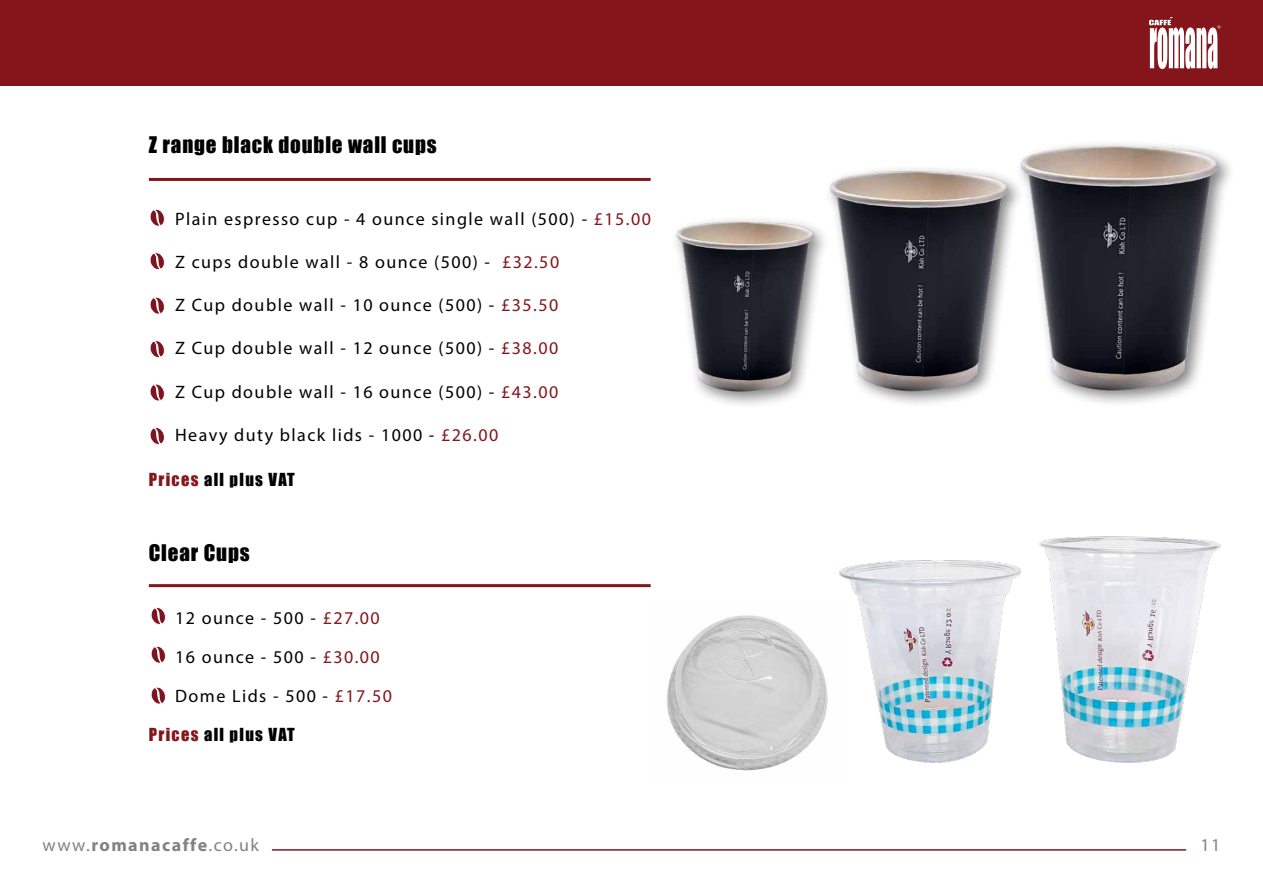
<style>
.page{position:relative;width:1263px;height:893px;background:#fff}
.page>*{position:absolute;margin:0;border:0;box-sizing:border-box;transform-origin:0 0}
.t1{font:21px "Impact";letter-spacing:.04em;color:#000}
.t2{font:18px/39px "Myriad Pro";letter-spacing:.08em;color:#000}
.t3{font:700 18px "Myriad Pro";letter-spacing:.08em;color:#808285}
.t4{font:18px "Myriad Pro";color:#808285}
.t5{font:16.5px "Impact";letter-spacing:.08em;color:#000}
.s1{color:#84161b}
.s2{font-weight:400}
</style>
<div class="page">
<div style="left:0;top:0;width:1263px;height:85px;background:#84161b"></div>
<svg style="left:1149px;top:17px;width:71px;height:52px"></svg>
<svg style="left:150px;top:209px;width:15px;height:18px"></svg>
<svg style="left:150px;top:297px;width:15px;height:17px"></svg>
<svg style="left:150px;top:252px;width:15px;height:18px"></svg>
<svg style="left:150px;top:340px;width:15px;height:18px"></svg>
<svg style="left:150px;top:384px;width:15px;height:17px"></svg>
<svg style="left:150px;top:427px;width:15px;height:18px"></svg>
<hr style="left:149px;top:178px;width:502px;height:3px;background:#84161b">
<img style="left:1020px;top:144px;width:210px;height:260px">
<div style="left:824px;top:164px;width:201px;height:244px;background:#000;opacity:.5"></div>
<img style="left:825px;top:164px;width:192px;height:235px">
<div style="left:669px;top:215px;width:162px;height:195px;background:#fff"></div>
<img style="left:675px;top:219px;width:145px;height:184px">
<svg style="left:151px;top:607px;width:15px;height:18px"></svg>
<svg style="left:151px;top:646px;width:15px;height:18px"></svg>
<svg style="left:151px;top:687px;width:15px;height:17px"></svg>
<hr style="left:149px;top:584px;width:502px;height:3px;background:#84161b">
<img style="left:839px;top:536px;width:382px;height:227px">
<img style="left:667px;top:601px;width:176px;height:170px">
<hr style="left:272px;top:849px;width:914px;height:2px;background:#84161b">
<p class="t1" style="left:149px;top:128px;width:289px">Z range black double wall cups</p>
<p class="t2" style="left:175px;top:199px;width:477px">Plain espresso cup - 4 ounce single wall (500) - <span class="s1">£15.00</span></p>
<p class="t2" style="left:175px;top:242px;width:386px">Z cups double wall - 8 ounce (500) - <span class="s1">£32.50</span></p>
<p class="t2" style="left:175px;top:285px;width:385px">Z Cup double wall - 10 ounce (500) - <span class="s1">£35.50</span></p>
<p class="t2" style="left:175px;top:328px;width:385px">Z Cup double wall - 12 ounce (500) - <span class="s1">£38.00</span></p>
<p class="t2" style="left:175px;top:372px;width:385px">Z Cup double wall - 16 ounce (500) - <span class="s1">£43.00</span></p>
<p class="t2" style="left:175px;top:415px;width:325px">Heavy duty black lids - 1000 - <span class="s1">£26.00</span></p>
<p class="t5" style="left:149px;top:466px;width:147px"><span class="s1">Prices</span> all plus VAT</p>
<p class="t1" style="left:149px;top:536px;width:102px">Clear Cups</p>
<p class="t2" style="left:175px;top:598px;width:218px">12 ounce - 500 - <span class="s1">£27.00<br></span>16 ounce - 500 - <span class="s1">£30.00<br></span>Dome Lids - 500 - <span class="s1">£17.50</span></p>
<p class="t5" style="left:149px;top:721px;width:147px"><span class="s1">Prices</span> all plus VAT</p>
<p class="t3" style="left:43px;top:833px;width:218px"><span class="s2">www.</span>romanacaffe<span class="s2">.co.uk</span></p>
<p class="t4" style="left:1200px;top:833px;width:21px">11</p>
</div>
